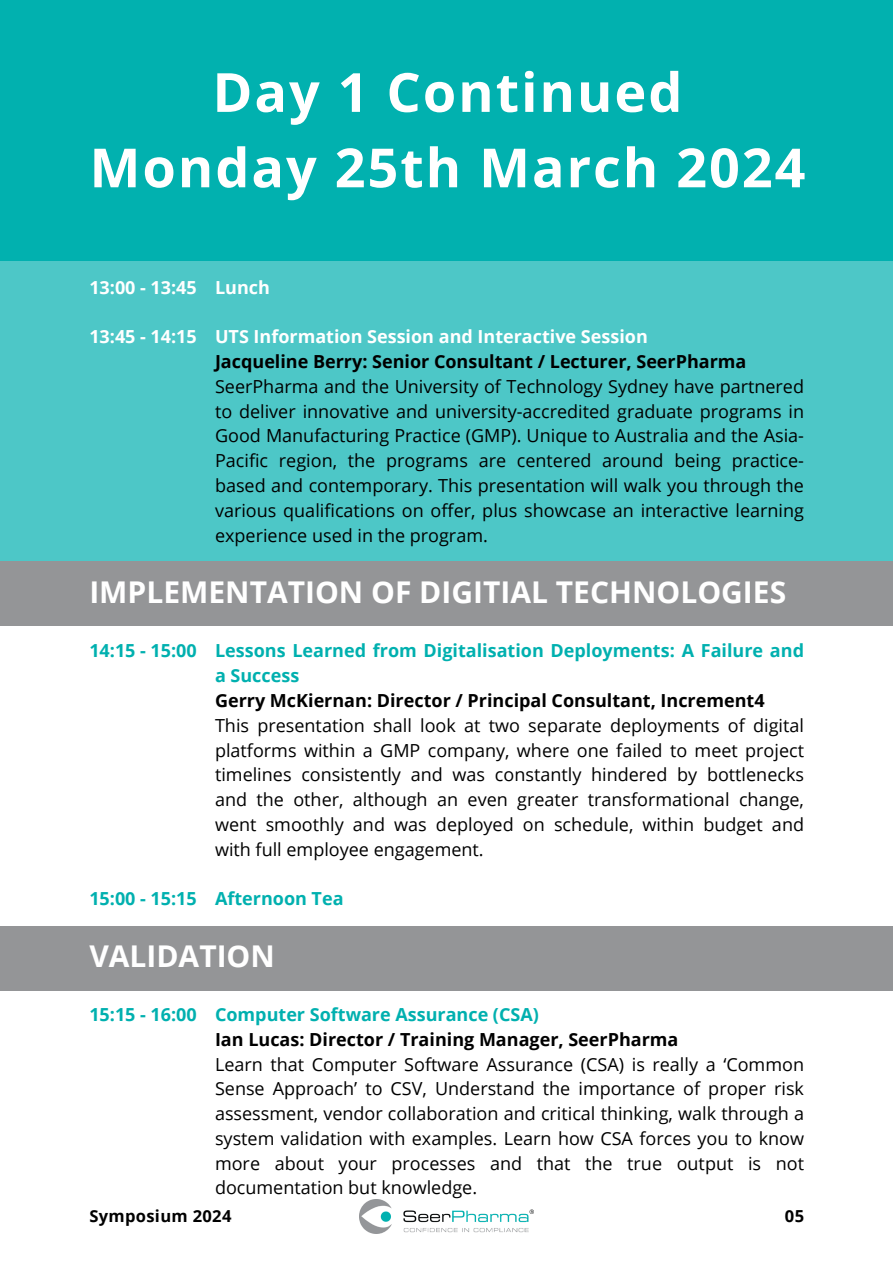
<style>
.page{position:relative;width:893px;height:1264px;background:#fff}
.page>*{position:absolute;margin:0;border:0;box-sizing:border-box;transform-origin:0 0}
.t1{font:700 54px/75.3px "Open Sans";letter-spacing:.035em;color:#fff;text-align:center}
.t2{font:700 30px "Open Sans";color:#fff}
.t3{font:18px/24.8px "Open Sans";color:#000;text-align:justify}
.t4{font:700 18px "Open Sans";color:#000}
.t5{font:700 18px/24.8px "Open Sans";color:#00b0af}
.t6{font:700 18px "Open Sans";color:#fff}
.t7{font:700 16.5px "Open Sans";letter-spacing:.02em;color:#000}
</style>
<div class="page">
<div style="left:0;top:0;width:892px;height:260px;background:#01b1af"></div>
<div style="left:0;top:260px;width:892px;height:300px;background:#4dc7c7"></div>
<div style="left:0;top:560px;width:892px;height:65px;background:#949597"></div>
<div style="left:0;top:926px;width:892px;height:65px;background:#949597"></div>
<img style="left:360px;top:1199px;width:173px;height:34px">
<h1 class="t1" style="left:89px;top:53px;width:717px">Day 1 Continued<br>Monday 25th March 2024</h1>
<h2 class="t6" style="left:89px;top:275px;width:109px">13:00 - 13:45</h2>
<h3 class="t6" style="left:89px;top:324px;width:109px">13:45 - 14:15</h3>
<p class="t6" style="left:215px;top:275px;width:56px">Lunch</p>
<p class="t6" style="left:215px;top:324px;width:434px">UTS Information Session and Interactive Session</p>
<p class="t4" style="left:215px;top:349px;width:533px">Jacqueline Berry: Senior Consultant / Lecturer, SeerPharma</p>
<p class="t3" style="left:215px;top:373px;width:590px">SeerPharma and the University of Technology Sydney have partnered to deliver innovative and university-accredited graduate programs in Good Manufacturing Practice (GMP). Unique to Australia and the Asia-Pacific region, the programs are centered around being practice&shy;based and contemporary. This presentation will walk you through the various qualifications on offer, plus showcase an interactive learning experience used in the program.</p>
<h3 class="t2" style="left:89px;top:571px;width:698px">IMPLEMENTATION OF DIGITIAL TECHNOLOGIES</h3>
<p class="t5" style="left:215px;top:638px;width:590px">Lessons Learned from Digitalisation Deployments: A Failure and a Success</p>
<h3 class="t4" style="left:215px;top:687px;width:551px">Gerry McKiernan: Director / Principal Consultant, Increment4</h3>
<p class="t3" style="left:215px;top:712px;width:590px">This presentation shall look at two separate deployments of digital platforms within a GMP company, where one failed to meet project timelines consistently and was constantly hindered by bottlenecks and the other, although an even greater transformational change, went smoothly and was deployed on schedule, within budget and with full employee engagement.</p>
<p class="t5" style="left:215px;top:885px;width:130px">Afternoon Tea</p>
<h2 class="t5" style="left:89px;top:638px;width:109px">14:15 - 15:00</h2>
<h3 class="t5" style="left:89px;top:885px;width:109px">15:00 - 15:15</h3>
<h3 class="t2" style="left:89px;top:934px;width:187px">VALIDATION</h3>
<p class="t5" style="left:89px;top:1001px;width:109px">15:15 - 16:00</p>
<p class="t5" style="left:215px;top:1001px;width:325px">Computer Software Assurance (CSA)</p>
<p class="t4" style="left:215px;top:1026px;width:465px">Ian Lucas: Director / Training Manager, SeerPharma</p>
<h3 class="t3" style="left:215px;top:1051px;width:590px">Learn that Computer Software Assurance (CSA) is really a ‘Common Sense Approach’ to CSV, Understand the importance of proper risk assessment, vendor collaboration and critical thinking, walk through a system validation with examples. Learn how CSA forces you to know more about your processes and that the true output is not documentation but knowledge.</h3>
<h3 class="t7" style="left:89px;top:1204px;width:144px">Symposium 2024</h3>
<h3 class="t7" style="left:784px;top:1204px;width:21px">05</h3>
</div>
